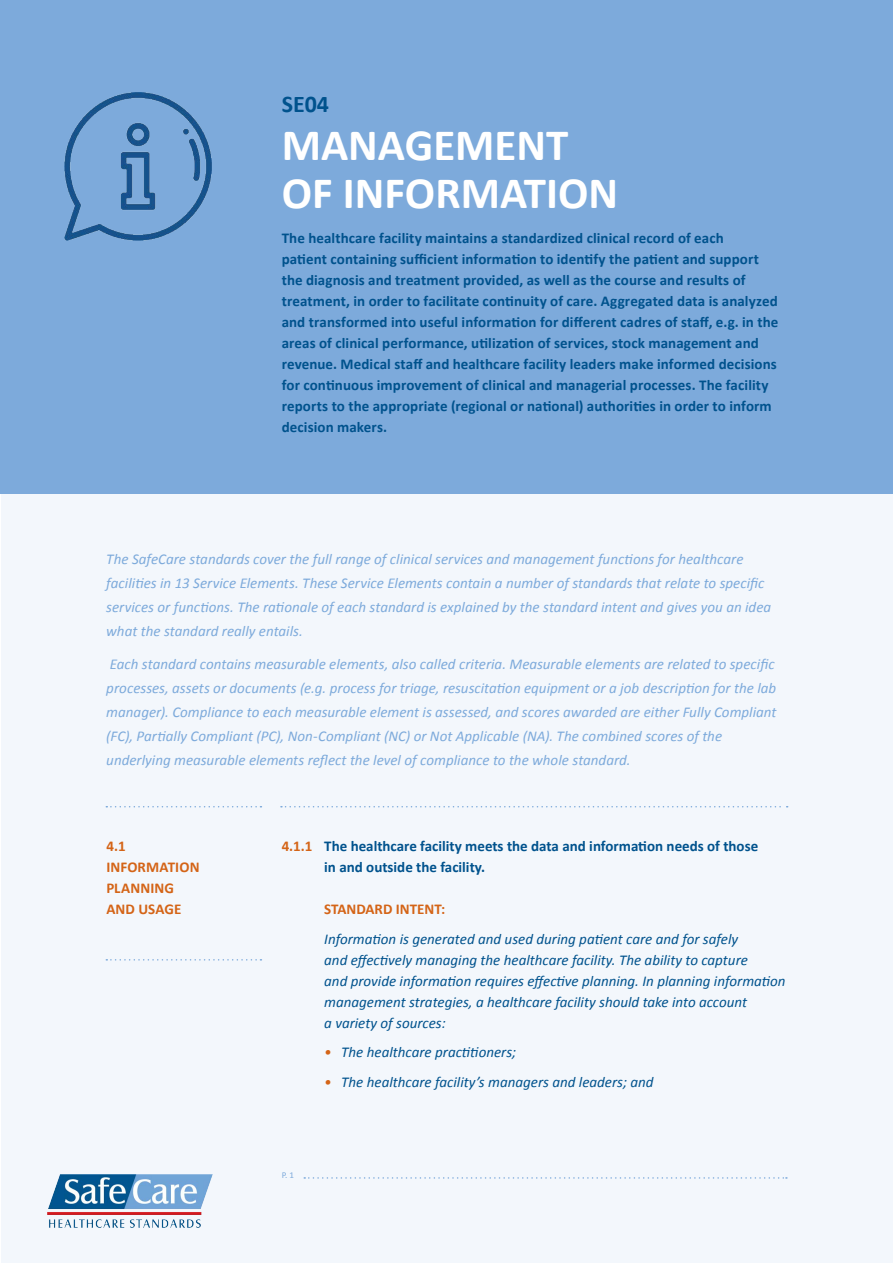
<style>
.page{position:relative;width:893px;height:1263px;background:#fff}
.page>*{position:absolute;margin:0;border:0;box-sizing:border-box;transform-origin:0 0}
.t1{font:700 45px/48px "Calibri";color:#fff}
.t2{font:700 24px "Calibri";color:#00528d}
.t3{font:italic 15px/24px "Calibri";color:#7daadb}
.t4{font:700 15px/21px "Calibri";letter-spacing:.005em;color:#00528d}
.t5{font:italic 15px/21px "Calibri";color:#00528d}
.t6{font:700 15px/21px "Calibri";letter-spacing:.005em;color:#d46417}
.t7{font:9px "Calibri";color:#7daadb}
.s1{color:#d46417}
</style>
<div class="page">
<div style="left:1px;top:0;width:892px;height:1263px;background:#f3f7fc"></div>
<svg style="left:304px;top:1177px;width:483px;height:2px"></svg>
<div style="left:0;top:0;width:893px;height:493px;background:#7daadb"></div>
<svg style="left:106px;top:806px;width:155px;height:1px"></svg>
<svg style="left:281px;top:806px;width:507px;height:1px"></svg>
<svg style="left:106px;top:959px;width:155px;height:1px"></svg>
<img style="left:65px;top:93px;width:147px;height:147px">
<img style="left:48px;top:1174px;width:165px;height:53px">
<h2 class="t2" style="left:282px;top:89px;width:49px">SE04</h2>
<h1 class="t1" style="left:282px;top:118px;width:338px">MANAGEMENT<br>OF INFORMATION</h1>
<p class="t4" style="left:282px;top:227px;width:498px">The healthcare facility maintains a standardized clinical record of each<br>patient containing sufficient information to identify the patient and support the diagnosis and treatment provided, as well as the course and results of treatment, in order to facilitate continuity of care. Aggregated data is analyzed and transformed into useful information for different cadres of staff, e.g. in the areas of clinical performance, utilization of services, stock management and revenue. Medical staff and healthcare facility leaders make informed decisions for continuous improvement of clinical and managerial processes. The facility reports to the appropriate (regional or national) authorities in order to inform decision makers.</p>
<p class="t3" style="left:106px;top:546px;width:666px">The SafeCare standards cover the full range of clinical services and management functions for healthcare facilities in 13 Service Elements. These Service Elements contain a number of standards that relate to specific services or functions. The rationale of each standard is explained by the standard intent and gives you an idea what the standard really entails.</p>
<p class="t3" style="left:106px;top:651px;width:672px">Each standard contains measurable elements, also called criteria. Measurable elements are related to specific processes, assets or documents (e.g. process for triage, resuscitation equipment or a job description for the lab manager). Compliance to each measurable element is assessed, and scores awarded are either Fully Compliant (FC), Partially Compliant (PC), Non-Compliant (NC) or Not Applicable (NA). The combined scores of the underlying measurable elements reflect the level of compliance to the whole standard.</p>
<p class="t6" style="left:106px;top:835px;width:95px">4.1<br>INFORMATION<br>PLANNING<br>AND USAGE</p>
<p class="t4" style="left:324px;top:835px;width:435px;text-indent:-43px"><span class="s1">4.1.1</span> The healthcare facility meets the data and information needs of those in and outside the facility.</p>
<p class="t6" style="left:324px;top:898px;width:123px">STANDARD INTENT:</p>
<p class="t5" style="left:324px;top:927px;width:463px">Information is generated and used during patient care and for safely<br>and effectively managing the healthcare facility. The ability to capture<br>and provide information requires effective planning. In planning information management strategies, a healthcare facility should take into account<br>a variety of sources:</p>
<p class="t5" style="left:324px;top:1041px;width:194px"><span class="s1">•</span> The healthcare practitioners;</p>
<p class="t5" style="left:324px;top:1070px;width:331px"><span class="s1">•</span> The healthcare facility’s managers and leaders; and</p>
<p class="t7" style="left:282px;top:1169px;width:14px">P. 1</p>
</div>
